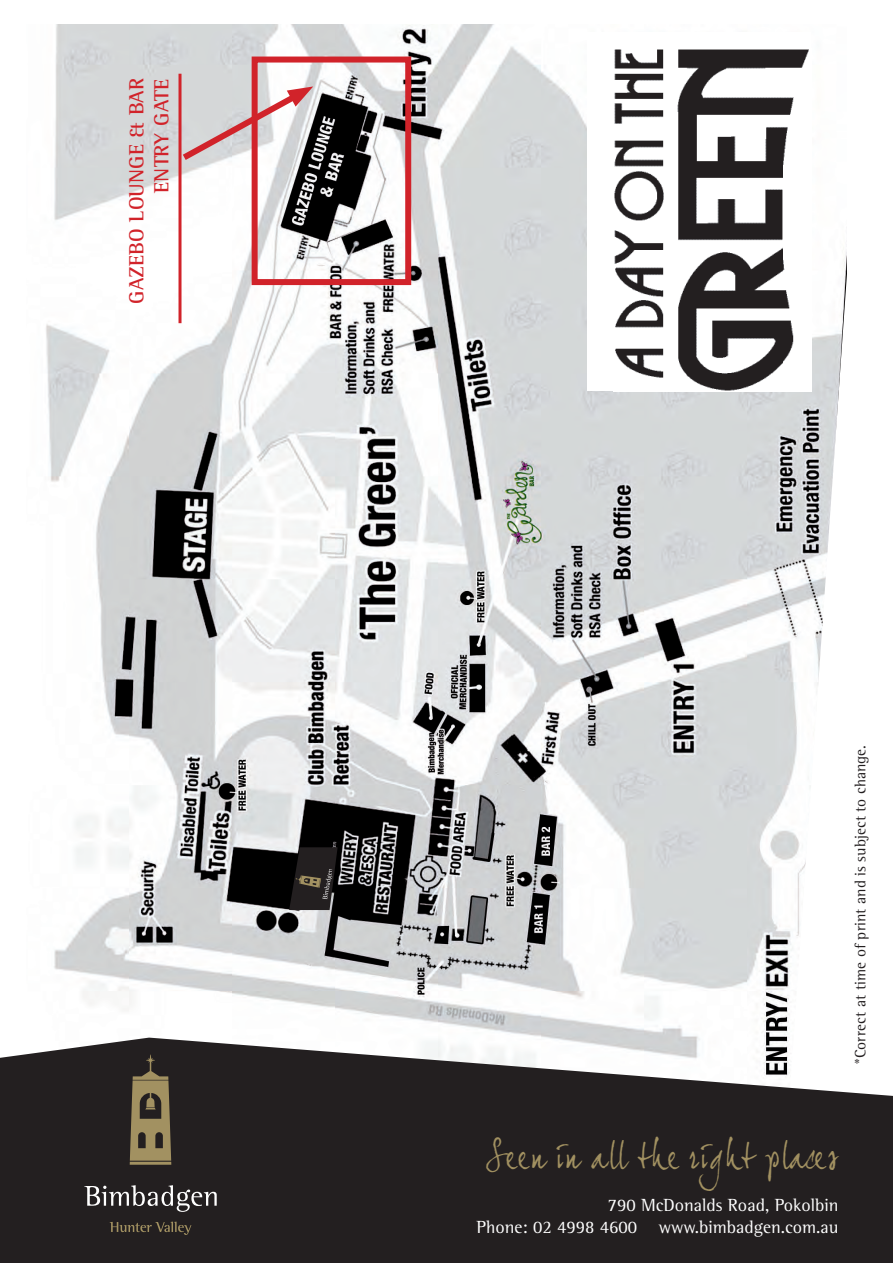
<style>
.page{position:relative;width:893px;height:1263px;background:#fff}
.page>*{position:absolute;margin:0;border:0;box-sizing:border-box;transform-origin:0 0}
.t1{font:34.5px "Joe Hand 2";color:#a29161}
.t2{font:700 21px/25.2px "Rotis Semi Serif Pro";color:#d1232a;text-align:right}
.t3{font:18px/21.6px "Rotis Semi Serif Pro";color:#fff;text-align:right}
.t4{font:15.45px "Rotis Semi Serif Pro";letter-spacing:.005em;color:#231f20}
.s1{font-family:"Rotis Serif Pro"}
</style>
<div class="page">
<img style="left:46px;top:24px;width:743px;height:1013px">
<svg style="left:789px;top:251px;width:58px;height:721px"></svg>
<svg style="left:289px;top:847px;width:49px;height:63px;background:#2b2726"></svg>
<div style="left:252px;top:57px;width:159px;height:228px;border:6px solid #d1232a"></div>
<svg style="left:176px;top:85px;width:137px;height:80px"></svg>
<svg style="left:178px;top:74px;width:4px;height:249px"></svg>
<svg style="left:0;top:1037px;width:893px;height:226px;background:#3c393a"></svg>
<svg style="left:130px;top:1054px;width:41px;height:111px;background:#706447"></svg>
<svg style="left:110px;top:1221px;width:81px;height:14px"></svg>
<svg style="left:84px;top:1185px;width:133px;height:27px;background:#524f50"></svg>
<div style="left:587px;top:32px;width:224px;height:359px;background:#fff"></div>
<img style="left:614px;top:49px;width:195px;height:342px">
<p class="t2" style="left:124px;top:304px;width:227px;rotate:-90deg">GAZEBO LOUNGE &amp; BAR<br>ENTRY GATE</p>
<p class="t4" style="left:851px;top:1064px;width:321px;rotate:-90deg">*Correct at time of print and is subject to change.</p>
<h1 class="t1" style="left:485px;top:1136px;width:354px">Seen in all the right places</h1>
<p class="t3" style="left:476px;top:1194px;width:363px">790 McDonalds Road, Pokolbin<br>Phone: 02 4998 4600 www.bimbad<span class="s1">g</span>en.com.au</p>
</div>
